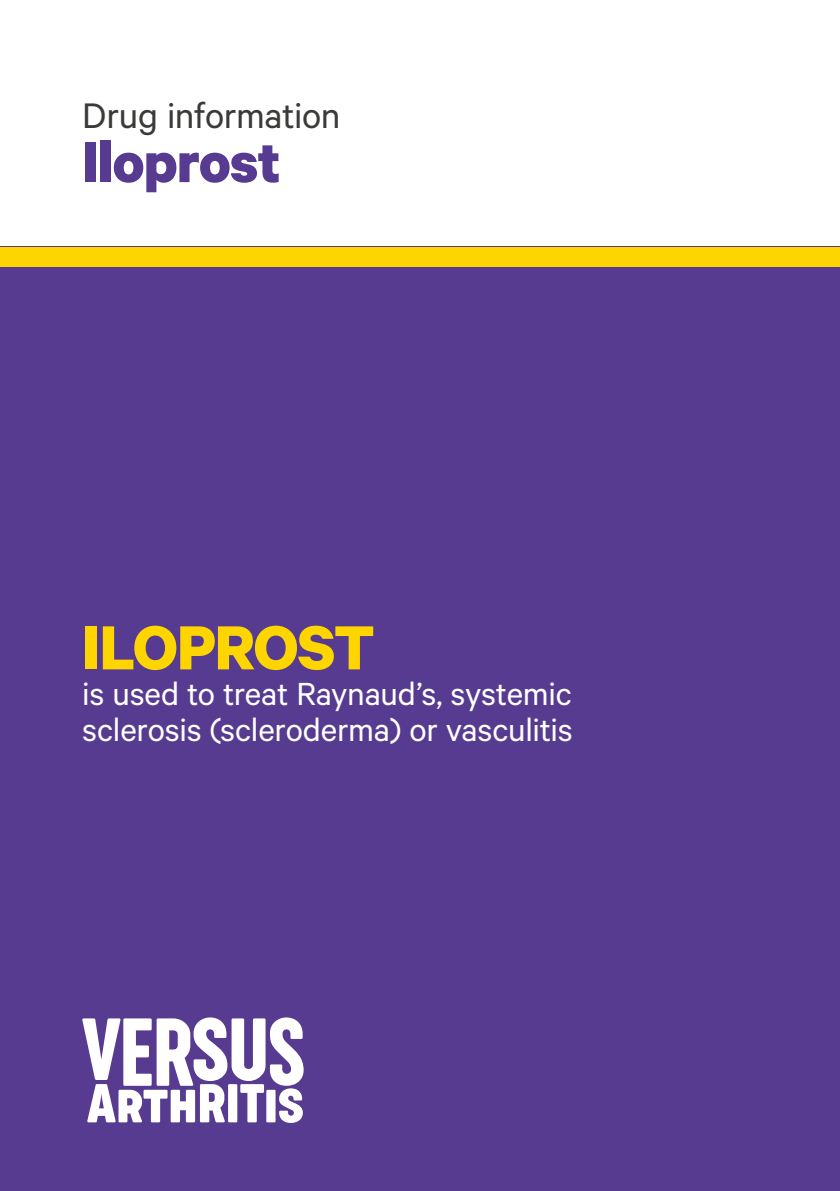
<style>
.page{position:relative;width:840px;height:1191px;background:#fff}
.page>*{position:absolute;margin:0;border:0;box-sizing:border-box;transform-origin:0 0}
.t1{font:700 70px "Calibre";letter-spacing:-.02em;color:#ffd500}
.t2{font:700 64px "Calibre";letter-spacing:-.015em;color:#563b90}
.t3{font:40px "Calibre";letter-spacing:-.01em;color:#3a3a39}
.t4{font:36px/36px "Calibre";letter-spacing:-.005em;color:#fff}
</style>
<div class="page">
<div style="left:0;top:247px;width:839px;height:944px;background:#563b90"></div>
<div style="left:0;top:247px;width:839px;height:19px;background:#ffd500"></div>
<svg style="left:82px;top:1017px;width:221px;height:106px"></svg>
<p class="t3" style="left:82px;top:92px;width:259px">Drug information</p>
<h2 class="t2" style="left:82px;top:123px;width:200px">Iloprost</h2>
<h1 class="t1" style="left:82px;top:605px;width:293px">ILOPROST</h1>
<p class="t4" style="left:82px;top:675px;width:491px">is used to treat Raynaud’s, systemic sclerosis (scleroderma) or vasculitis</p>
</div>
